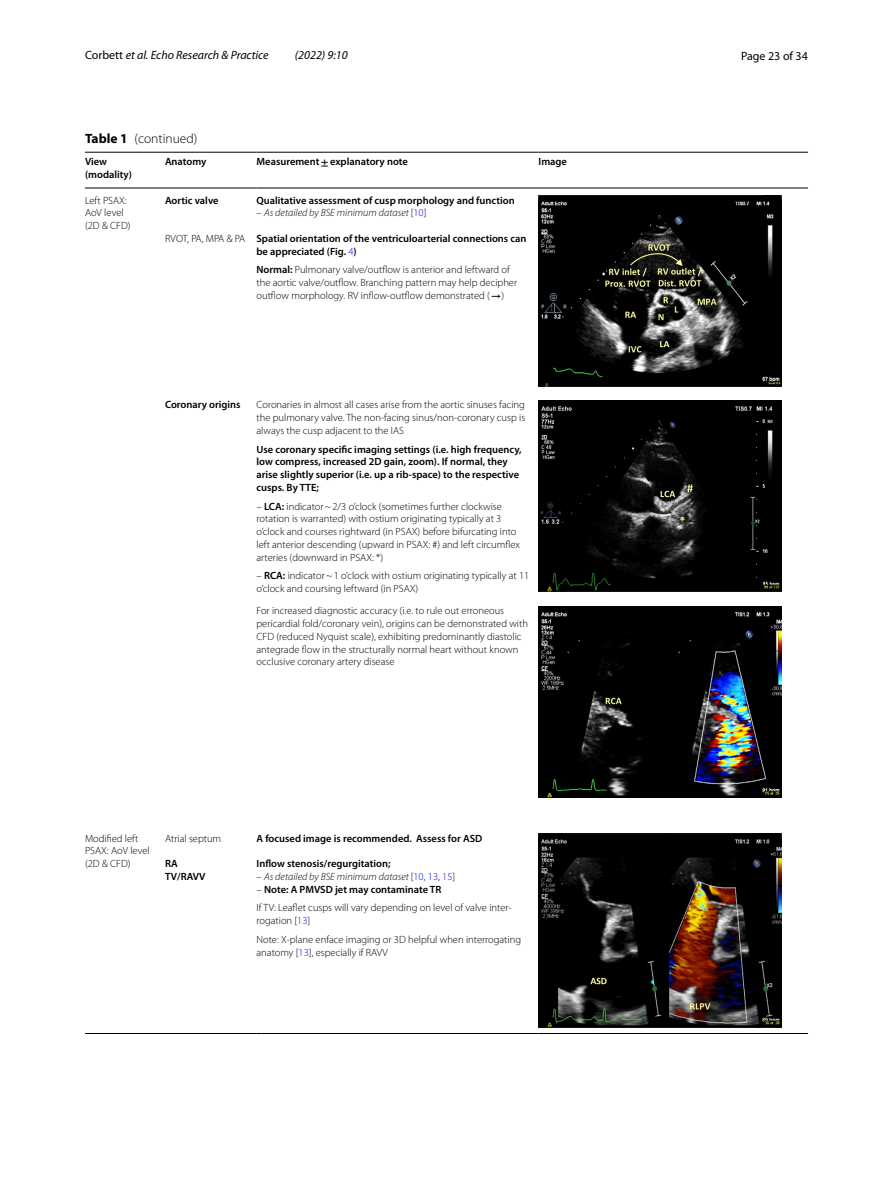
<style>
.page{position:relative;width:893px;height:1187px;background:#fff}
.page>*{position:absolute;margin:0;border:0;box-sizing:border-box;transform-origin:0 0}
.t1{font:300 13.5px "Myriad Pro";color:#000}
.t2{font:italic 12px "Myriad Pro";color:#000}
.t3{font:12px "Myriad Pro";color:#000}
.t4{font:300 10.5px/12.8px "Myriad Pro";color:#000}
.t5{font:600 10.5px/12.8px "Myriad Pro";color:#000}
.t6{font:italic 300 10.5px "Myriad Pro";color:#000}
.t7{font:300 10.5px "Myriad Pro";letter-spacing:-.025em;color:#000}
.s1{font-style:normal}
.s2{font-weight:700}
.s3{font-family:"STIX";font-weight:700}
.s4{font-style:normal;color:#00f}
.s5{font-weight:300;color:#00f}
.s6{font-weight:600}
.s7{color:#00f}
</style>
<div class="page">
<hr style="left:85px;top:152px;width:80px;height:1px;background:#000">
<hr style="left:85px;top:188px;width:80px;height:1px;background:#000">
<hr style="left:165px;top:152px;width:91px;height:1px;background:#000">
<hr style="left:165px;top:188px;width:91px;height:1px;background:#000">
<hr style="left:256px;top:152px;width:282px;height:1px;background:#000">
<hr style="left:256px;top:188px;width:282px;height:1px;background:#000">
<hr style="left:538px;top:152px;width:270px;height:1px;background:#000">
<hr style="left:538px;top:188px;width:270px;height:1px;background:#000">
<hr style="left:538px;top:1032px;width:270px;height:1px;background:#000">
<hr style="left:256px;top:1032px;width:282px;height:1px;background:#000">
<hr style="left:165px;top:1032px;width:91px;height:1px;background:#000">
<hr style="left:85px;top:1032px;width:80px;height:1px;background:#000">
<img style="left:538px;top:196px;width:243px;height:190px">
<img style="left:538px;top:400px;width:243px;height:191px">
<img style="left:538px;top:606px;width:243px;height:191px">
<img style="left:538px;top:833px;width:243px;height:194px">
<p class="t2" style="left:85px;top:48px;width:185px"><span class="s1">Corbett</span> et al. Echo Research &amp; Practice</p>
<p class="t2" style="left:295px;top:48px;width:54px">(2022) 9:10</p>
<p class="t3" style="left:741px;top:48px;width:68px">Page 23 of 34</p>
<p class="t1" style="left:85px;top:131px;width:114px"><span class="s2">Table 1</span> (continued)</p>
<p class="t5" style="left:85px;top:155px;width:48px">View (modality)</p>
<p class="t5" style="left:165px;top:155px;width:43px">Anatomy</p>
<p class="t5" style="left:256px;top:155px;width:153px">Measurement<span class="s3">±</span>explanatory note</p>
<p class="t5" style="left:538px;top:155px;width:30px">Image</p>
<p class="t4" style="left:85px;top:194px;width:47px">Left PSAX:<br>AoV level (2D &amp; CFD)</p>
<p class="t5" style="left:165px;top:193px;width:55px">Aortic valve</p>
<p class="t7" style="left:165px;top:232px;width:82px">RVOT, PA, MPA &amp; PA</p>
<p class="t5" style="left:256px;top:193px;width:260px">Qualitative assessment of cusp morphology and function</p>
<p class="t6" style="left:256px;top:207px;width:172px"><span class="s1">–</span> As detailed by BSE minimum dataset <span class="s1">[</span><span class="s4">10</span><span class="s1">]</span></p>
<p class="t5" style="left:256px;top:232px;width:272px">Spatial orientation of the ventriculoarterial connections can be appreciated (Fig. <span class="s5">4</span>)</p>
<p class="t4" style="left:256px;top:264px;width:262px"><span class="s6">Normal:</span> Pulmonary valve/outflow is anterior and leftward of the aortic valve/outflow. Branching pattern may help decipher outflow morphology. RV inflow-outflow demonstrated (<span class="s3">→</span>)</p>
<p class="t5" style="left:165px;top:398px;width:77px">Coronary origins</p>
<p class="t4" style="left:256px;top:398px;width:270px;text-align:justify">Coronaries in almost all cases arise from the aortic sinuses facing the pulmonary valve. The non-facing sinus/non-coronary cusp is always the cusp adjacent to the IAS</p>
<p class="t5" style="left:256px;top:442px;width:267px">Use coronary specific imaging settings (i.e. high frequency, low compress, increased 2D gain, zoom). If normal, they arise slightly superior (i.e. up a rib-space) to the respective cusps. By TTE;</p>
<p class="t4" style="left:256px;top:500px;width:265px">– <span class="s6">LCA:</span> indicator~2/3 o’clock (sometimes further clockwise rotation is warranted) with ostium originating typically at 3 o’clock and courses rightward (in PSAX) before bifurcating into left anterior descending (upward in PSAX: #) and left circumflex arteries (downward in PSAX: *)</p>
<p class="t4" style="left:256px;top:569px;width:274px">– <span class="s6">RCA:</span> indicator~1 o’clock with ostium originating typically at 11 o’clock and coursing leftward (in PSAX)</p>
<p class="t4" style="left:256px;top:604px;width:273px">For increased diagnostic accuracy (i.e. to rule out erroneous pericardial fold/coronary vein), origins can be demonstrated with CFD (reduced Nyquist scale), exhibiting predominantly diastolic antegrade flow in the structurally normal heart without known occlusive coronary artery disease</p>
<p class="t4" style="left:85px;top:832px;width:66px">Modified left<br>PSAX: AoV level (2D &amp; CFD)</p>
<p class="t4" style="left:165px;top:832px;width:58px">Atrial septum</p>
<p class="t5" style="left:165px;top:857px;width:42px">RA<br>TV/RAVV</p>
<p class="t5" style="left:256px;top:831px;width:227px">A focused image is recommended. Assess for ASD</p>
<p class="t5" style="left:256px;top:857px;width:136px">Inflow stenosis/regurgitation;</p>
<p class="t6" style="left:256px;top:870px;width:200px"><span class="s1">–</span> As detailed by BSE minimum dataset <span class="s1">[</span><span class="s4">10</span><span class="s1">,</span> <span class="s4">13</span><span class="s1">,</span> <span class="s4">15</span><span class="s1">]</span></p>
<p class="t4" style="left:256px;top:880px;width:257px;line-height:18.8px">– <span class="s6">Note: A PMVSD jet may contaminate TR<br></span>If TV: Leaflet cusps will vary depending on level of valve inter-</p>
<p class="t4" style="left:256px;top:911px;width:266px;line-height:18.8px">rogation [<span class="s7">13</span>]<br>Note: X-plane enface imaging or 3D helpful when interrogating</p>
<p class="t4" style="left:256px;top:946px;width:133px">anatomy [<span class="s7">13</span>], especially if RAVV</p>
</div>
